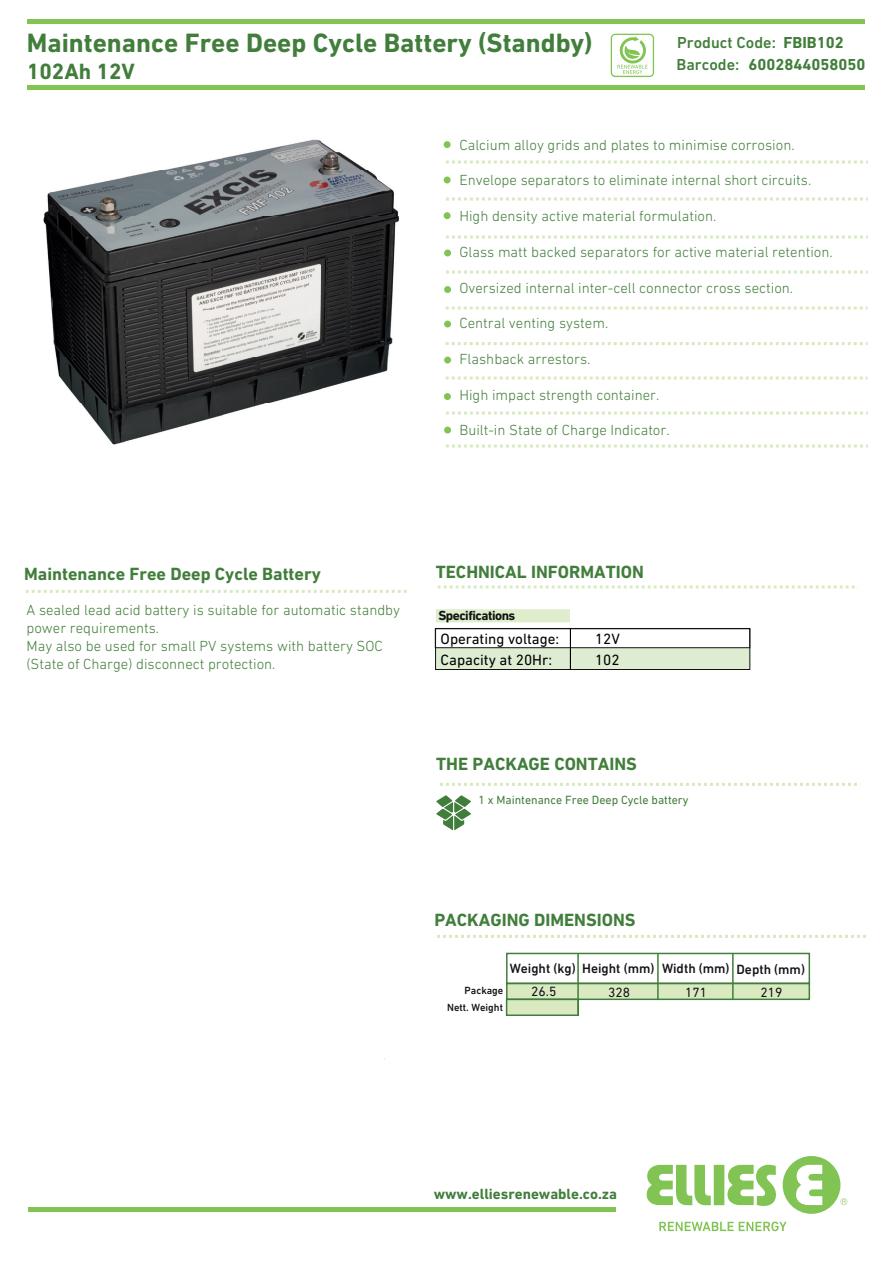
<style>
.page{position:relative;width:893px;height:1263px;background:#fff}
.page>*{position:absolute;margin:0;border:0;box-sizing:border-box;transform-origin:0 0}
.t1{font:700 27px "DIN Next LT Pro";color:#427e3b}
.t2{font:700 22.5px "DIN Next LT Pro";color:#427e3b}
.t3{font:700 18px "DIN Next LT Pro";color:#427e3b}
.t4{font:500 16.2px/22.5px "DIN Next LT Pro";color:#427e3b}
.t5{font:700 16.2px/22.5px "DIN Next LT Pro";color:#427e3b}
.t6{font:15.15px "DIN Next LT Pro";color:#000001}
.t7{font:700 15px "DIN Next LT Pro";color:#427e3b}
.t8{font:300 14.85px/17.9px "DIN Next LT Pro";color:#427e3b}
.t9{font:500 13.65px "DIN Next LT Pro";color:#16131a}
.t10{font:13.65px "DIN Next LT Pro";color:#16131a}
.t11{font:700 13.35px "DIN Next LT Pro";letter-spacing:-.035em;color:#0e1313}
.t12{font:12.15px "DIN Next LT Pro";color:#427e3b}
.t13{font:500 10.65px "DIN Next LT Pro";color:#16131a}
</style>
<div class="page">
<div style="left:27px;top:85px;width:837px;height:5px;background:#81c454"></div>
<hr style="left:27px;top:20px;width:837px;height:4px;background:#81c454">
<hr style="left:29px;top:1207px;width:587px;height:4px;background:#81c454">
<svg style="left:647px;top:1156px;width:200px;height:75px"></svg>
<svg style="left:436px;top:795px;width:35px;height:35px"></svg>
<svg style="left:440px;top:783px;width:421px;height:3px"></svg>
<div style="left:444px;top:141px;width:7px;height:7px;background:#81c454;border-radius:50%"></div>
<div style="left:444px;top:177px;width:7px;height:6px;background:#81c454;border-radius:50%"></div>
<div style="left:444px;top:212px;width:7px;height:7px;background:#81c454;border-radius:50%"></div>
<svg style="left:446px;top:198px;width:422px;height:3px"></svg>
<svg style="left:446px;top:236px;width:422px;height:2px"></svg>
<svg style="left:446px;top:271px;width:422px;height:3px"></svg>
<div style="left:444px;top:250px;width:7px;height:6px;background:#81c454;border-radius:50%"></div>
<svg style="left:446px;top:307px;width:422px;height:3px"></svg>
<svg style="left:446px;top:342px;width:422px;height:3px"></svg>
<div style="left:444px;top:286px;width:7px;height:7px;background:#81c454;border-radius:50%"></div>
<div style="left:444px;top:321px;width:7px;height:6px;background:#81c454;border-radius:50%"></div>
<div style="left:444px;top:357px;width:7px;height:6px;background:#81c454;border-radius:50%"></div>
<svg style="left:446px;top:376px;width:422px;height:4px"></svg>
<svg style="left:446px;top:160px;width:422px;height:4px"></svg>
<div style="left:444px;top:393px;width:7px;height:7px;background:#81c454;border-radius:50%"></div>
<div style="left:444px;top:427px;width:7px;height:6px;background:#81c454;border-radius:50%"></div>
<svg style="left:446px;top:412px;width:422px;height:3px"></svg>
<svg style="left:446px;top:445px;width:422px;height:3px"></svg>
<svg style="left:437px;top:935px;width:429px;height:3px"></svg>
<div style="left:507px;top:983px;width:302px;height:16px;background:#d9eac1"></div>
<div style="left:507px;top:999px;width:71px;height:16px;background:#d9eac1"></div>
<div style="left:506px;top:953px;width:304px;height:31px;border:2px solid #427e3b"></div>
<div style="left:506px;top:983px;width:304px;height:17px;border:2px solid #427e3b"></div>
<div style="left:506px;top:998px;width:73px;height:18px;border:2px solid #427e3b"></div>
<hr style="left:657px;top:953px;width:2px;height:47px;background:#427e3b">
<hr style="left:577px;top:953px;width:2px;height:62px;background:#427e3b">
<hr style="left:732px;top:953px;width:2px;height:47px;background:#427e3b">
<svg style="left:26px;top:590px;width:381px;height:3px"></svg>
<svg style="left:438px;top:585px;width:420px;height:3px"></svg>
<div style="left:435px;top:648px;width:315px;height:21px;background:#deedd2"></div>
<div style="left:435px;top:628px;width:315px;height:20px;border:1px solid #0f1313"></div>
<div style="left:435px;top:628px;width:315px;height:42px;border:1px solid #0f1313"></div>
<svg style="left:436px;top:609px;width:134px;height:14px;background:#e0eecf"></svg>
<hr style="left:570px;top:629px;width:1px;height:40px;background:#000001">
<svg style="left:611px;top:34px;width:43px;height:43px"></svg>
<img style="left:43px;top:139px;width:356px;height:306px">
<h1 class="t1" style="left:27px;top:27px;width:567px">Maintenance Free Deep Cycle Battery (Standby)</h1>
<h2 class="t2" style="left:27px;top:58px;width:110px">102Ah 12V</h2>
<p class="t4" style="left:677px;top:31px;width:101px">Product Code:<br>Barcode:</p>
<p class="t5" style="left:748px;top:31px;width:119px;text-indent:35px">FBIB102<br>6002844058050</p>
<p class="t8" style="left:459px;top:136px;width:337px">Calcium alloy grids and plates to minimise corrosion.</p>
<p class="t8" style="left:459px;top:171px;width:353px">Envelope separators to eliminate internal short circuits.</p>
<p class="t8" style="left:459px;top:207px;width:259px">High density active material formulation.</p>
<p class="t8" style="left:459px;top:243px;width:375px">Glass matt backed separators for active material retention.</p>
<p class="t8" style="left:459px;top:278px;width:335px">Oversized internal inter-cell connector cross section.</p>
<p class="t8" style="left:459px;top:314px;width:150px">Central venting system.</p>
<p class="t8" style="left:459px;top:350px;width:133px">Flashback arrestors.</p>
<p class="t8" style="left:459px;top:385px;width:201px">High impact strength container.</p>
<p class="t8" style="left:459px;top:421px;width:212px">Built-in State of Charge Indicator.</p>
<p class="t3" style="left:24px;top:563px;width:298px">Maintenance Free Deep Cycle Battery</p>
<p class="t8" style="left:27px;top:601px;width:375px">A sealed lead acid battery is suitable for automatic standby power requirements.<br>May also be used for small PV systems with battery SOC (State of Charge) disconnect protection.</p>
<p class="t3" style="left:436px;top:561px;width:210px">TECHNICAL INFORMATION</p>
<p class="t11" style="left:438px;top:608px;width:79px">Specifications</p>
<p class="t6" style="left:441px;top:630px;width:120px">Operating voltage:</p>
<p class="t6" style="left:595px;top:630px;width:26px">12V</p>
<p class="t6" style="left:441px;top:651px;width:113px">Capacity at 20Hr:</p>
<p class="t6" style="left:595px;top:651px;width:26px">102</p>
<p class="t3" style="left:436px;top:754px;width:202px">THE PACKAGE CONTAINS</p>
<p class="t12" style="left:478px;top:793px;width:212px">1 x Maintenance Free Deep Cycle battery</p>
<p class="t3" style="left:434px;top:909px;width:203px">PACKAGING DIMENSIONS</p>
<p class="t9" style="left:582px;top:960px;width:149px">Height (mm) Width (mm)</p>
<p class="t9" style="left:510px;top:961px;width:68px">Weight (kg)</p>
<p class="t9" style="left:736px;top:961px;width:70px">Depth (mm)</p>
<p class="t13" style="left:465px;top:984px;width:40px">Package</p>
<p class="t13" style="left:447px;top:1001px;width:57px">Nett. Weight</p>
<p class="t10" style="left:531px;top:983px;width:27px">26.5</p>
<p class="t10" style="left:608px;top:984px;width:23px">328</p>
<p class="t10" style="left:685px;top:984px;width:23px">171</p>
<p class="t10" style="left:761px;top:984px;width:23px">219</p>
<p class="t7" style="left:434px;top:1185px;width:185px">www.elliesrenewable.co.za</p>
</div>
